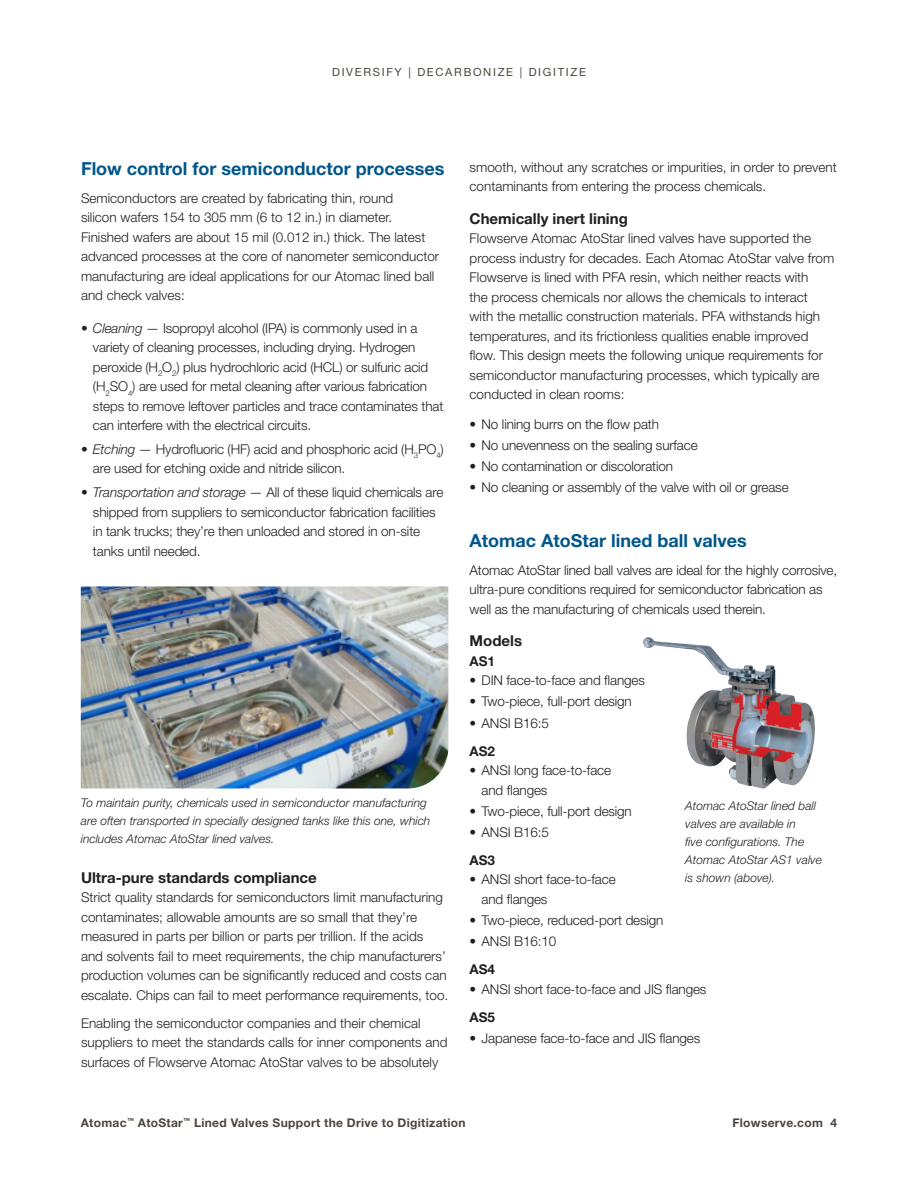
<style>
.page{position:relative;width:918px;height:1188px;background:#fff}
.page>*{position:absolute;margin:0;border:0;box-sizing:border-box;transform-origin:0 0}
.Subhead_Level_1__blu{font:700 18px "Helvetica Neue LT Std";color:#00568a}
.Subhead_Level_2__bla{font:700 15px "Helvetica Neue LT Std";color:#231f20}
.Body_copy{font:300 13.5px/19.5px "Helvetica Neue LT Std";color:#231f20}
.Body_copy-2{font:700 13.5px "Helvetica Neue LT Std";color:#231f20}
.t1{font:italic 300 12px/18px "Helvetica Neue LT Std";color:#231f20}
.t2{font:700 12px "Helvetica Neue LT Std";letter-spacing:.025em;color:#4d453f}
.t3{font:11.25px "Helvetica Neue LT Std";letter-spacing:.15em;color:#4d453f}
.s1{font-style:italic}
</style>
<div class="page">
<img style="left:643px;top:637px;width:172px;height:152px">
<img style="left:81px;top:586px;width:367px;height:202px">
<p class="t3" style="left:332px;top:65px;width:255px">DIVERSIFY | DECARBONIZE | DIGITIZE</p>
<p class="Subhead_Level_1__blu" style="left:81px;top:157px;width:365px">Flow control for semiconductor processes</p>
<p class="Body_copy" style="left:81px;top:188px;width:360px">Semiconductors are created by fabricating thin, round<br>silicon wafers 154 to 305 mm (6 to 12 in.) in diameter.<br>Finished wafers are about 15 mil (0.012 in.) thick. The latest advanced processes at the core of nanometer semiconductor manufacturing are ideal applications for our Atomac lined ball and check valves:</p>
<p class="Body_copy" style="left:93px;top:318px;width:352px;text-indent:-12px"><span class="s1">• Cleaning —</span> Isopropyl alcohol (IPA) is commonly used in a variety of cleaning processes, including drying. Hydrogen peroxide (H<sub>2</sub>O<sub>2</sub>) plus hydrochloric acid (HCL) or sulfuric acid (H<sub>2</sub>SO<sub>4</sub>) are used for metal cleaning after various fabrication steps to remove leftover particles and trace contaminates that can interfere with the electrical circuits.</p>
<p class="Body_copy" style="left:93px;top:439px;width:352px;text-indent:-12px"><span class="s1">• Etching —</span> Hydrofluoric (HF) acid and phosphoric acid (H<sub>3</sub>PO<sub>4</sub>) are used for etching oxide and nitride silicon.</p>
<p class="Body_copy" style="left:93px;top:482px;width:352px;text-indent:-12px"><span class="s1">• Transportation and storage —</span> All of these liquid chemicals are shipped from suppliers to semiconductor fabrication facilities in tank trucks; they’re then unloaded and stored in on-site tanks until needed.</p>
<p class="t1" style="left:81px;top:794px;width:351px">To maintain purity, chemicals used in semiconductor manufacturing are often transported in specially designed tanks like this one, which includes Atomac AtoStar lined valves.</p>
<p class="Subhead_Level_2__bla" style="left:81px;top:868px;width:237px">Ultra-pure standards compliance</p>
<p class="Body_copy" style="left:81px;top:888px;width:369px">Strict quality standards for semiconductors limit manufacturing contaminates; allowable amounts are so small that they’re measured in parts per billion or parts per trillion. If the acids and solvents fail to meet requirements, the chip manufacturers’ production volumes can be significantly reduced and costs can escalate. Chips can fail to meet performance requirements, too.</p>
<p class="Body_copy" style="left:81px;top:1013px;width:368px">Enabling the semiconductor companies and their chemical suppliers to meet the standards calls for inner components and surfaces of Flowserve Atomac AtoStar valves to be absolutely</p>
<p class="Body_copy" style="left:470px;top:157px;width:369px">smooth, without any scratches or impurities, in order to prevent contaminants from entering the process chemicals.</p>
<p class="Subhead_Level_2__bla" style="left:470px;top:209px;width:160px">Chemically inert lining</p>
<p class="Body_copy" style="left:470px;top:228px;width:366px">Flowserve Atomac AtoStar lined valves have supported the process industry for decades. Each Atomac AtoStar valve from Flowserve is lined with PFA resin, which neither reacts with<br>the process chemicals nor allows the chemicals to interact with the metallic construction materials. PFA withstands high temperatures, and its frictionless qualities enable improved flow. This design meets the following unique requirements for semiconductor manufacturing processes, which typically are conducted in clean rooms:</p>
<p class="Body_copy" style="left:470px;top:414px;width:191px">• No lining burrs on the flow path</p>
<p class="Body_copy" style="left:470px;top:435px;width:230px">• No unevenness on the sealing surface</p>
<p class="Body_copy" style="left:470px;top:456px;width:205px">• No contamination or discoloration</p>
<p class="Body_copy" style="left:470px;top:477px;width:321px">• No cleaning or assembly of the valve with oil or grease</p>
<p class="Subhead_Level_1__blu" style="left:470px;top:529px;width:279px">Atomac AtoStar lined ball valves</p>
<p class="Body_copy" style="left:470px;top:560px;width:369px">Atomac AtoStar lined ball valves are ideal for the highly corrosive, ultra-pure conditions required for semiconductor fabrication as well as the manufacturing of chemicals used therein.</p>
<p class="Subhead_Level_2__bla" style="left:470px;top:632px;width:54px">Models</p>
<p class="Body_copy-2" style="left:470px;top:653px;width:27px">AS1</p>
<p class="Body_copy" style="left:470px;top:670px;width:177px">• DIN face-to-face and flanges</p>
<p class="Body_copy" style="left:470px;top:692px;width:164px">• Two-piece, full-port design</p>
<p class="Body_copy" style="left:470px;top:713px;width:81px">• ANSI B16:5</p>
<p class="Body_copy-2" style="left:470px;top:742px;width:27px">AS2</p>
<p class="Body_copy" style="left:482px;top:760px;width:131px;text-indent:-12px">• ANSI long face-to-face and flanges</p>
<p class="Body_copy" style="left:470px;top:801px;width:164px">• Two-piece, full-port design</p>
<p class="Body_copy" style="left:470px;top:822px;width:81px">• ANSI B16:5</p>
<p class="Body_copy-2" style="left:470px;top:852px;width:27px">AS3</p>
<p class="Body_copy" style="left:482px;top:869px;width:136px;text-indent:-12px">• ANSI short face-to-face and flanges</p>
<p class="Body_copy" style="left:470px;top:910px;width:195px">• Two-piece, reduced-port design</p>
<p class="Body_copy" style="left:470px;top:931px;width:88px">• ANSI B16:10</p>
<p class="Body_copy-2" style="left:470px;top:961px;width:27px">AS4</p>
<p class="Body_copy" style="left:470px;top:979px;width:238px">• ANSI short face-to-face and JIS flanges</p>
<p class="Body_copy-2" style="left:470px;top:1008px;width:27px">AS5</p>
<p class="Body_copy" style="left:470px;top:1028px;width:232px">• Japanese face-to-face and JIS flanges</p>
<p class="t1" style="left:685px;top:797px;width:138px">Atomac AtoStar lined ball valves are available in<br>five configurations. The<br>Atomac AtoStar AS1 valve is shown (above).</p>
<p class="t2" style="left:81px;top:1115px;width:386px">Atomac<sup>™</sup> AtoStar<sup>™</sup> Lined Valves Support the Drive to Digitization</p>
<p class="t2" style="left:733px;top:1115px;width:106px">Flowserve.com 4</p>
</div>
